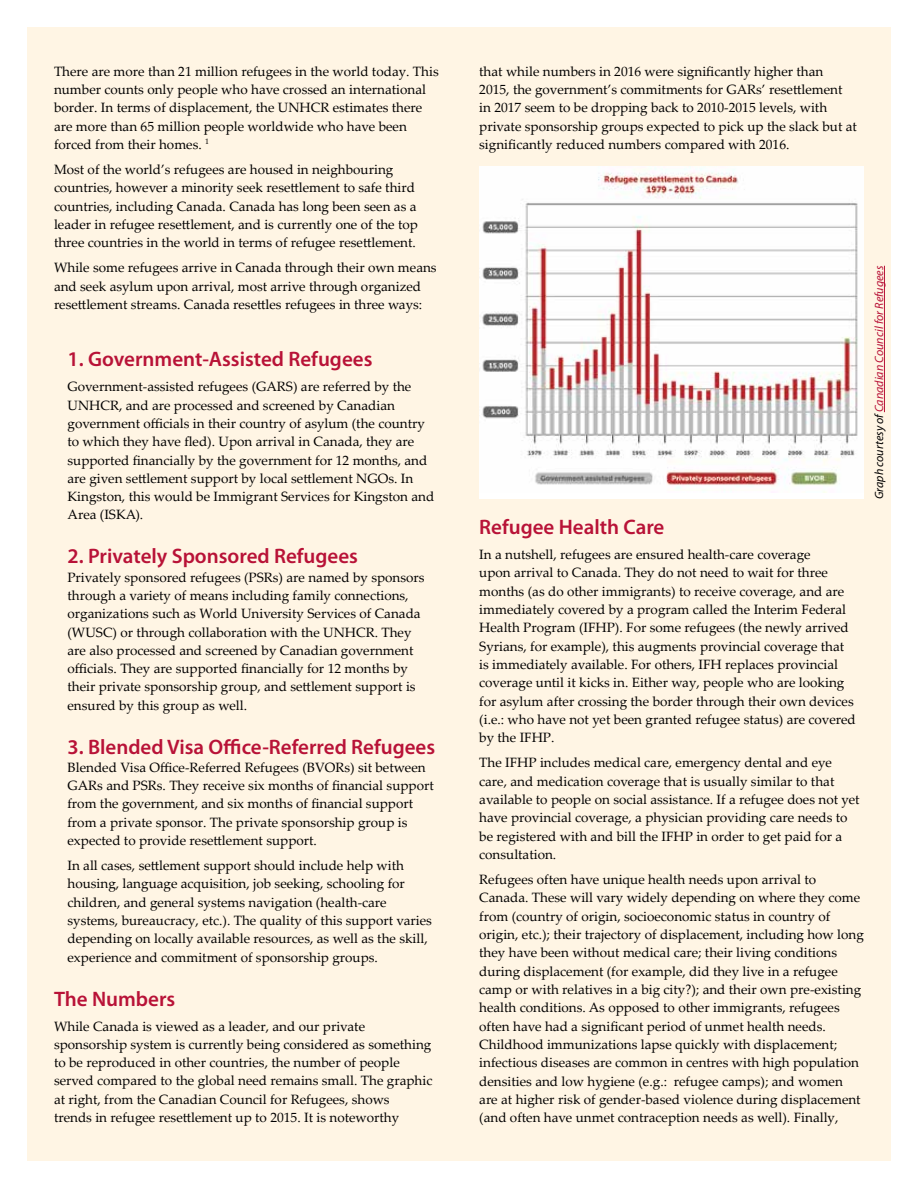
<style>
.page{position:relative;width:918px;height:1188px;background:#fff}
.page>*{position:absolute;margin:0;border:0;box-sizing:border-box;transform-origin:0 0}
.t1{font:600 21px "Myriad Pro";color:#b81237}
.t2{font:13.5px/18.3px "Palatino Linotype";color:#000}
.t3{font:italic 12px "Myriad Pro";color:#b81237}
.s1{color:#000}
</style>
<div class="page">
<div style="left:27px;top:27px;width:864px;height:1134px;background:#fff5e4"></div>
<div style="left:479px;top:166px;width:385px;height:333px;background:#fff"></div>
<img style="left:482px;top:169px;width:376px;height:323px">
<hr style="left:884px;top:266px;width:1px;height:146px;background:#b81237">
<p class="t2" style="left:54px;top:61px;width:386px">There are more than 21 million refugees in the world today. This number counts only people who have crossed an international border. In terms of displacement, the UNHCR estimates there are more than 65 million people worldwide who have been forced from their homes. <sup>1</sup></p>
<p class="t2" style="left:54px;top:160px;width:366px">Most of the world’s refugees are housed in neighbouring countries, however a minority seek resettlement to safe third countries, including Canada. Canada has long been seen as a leader in refugee resettlement, and is currently one of the top three countries in the world in terms of refugee resettlement.</p>
<p class="t2" style="left:54px;top:258px;width:384px">While some refugees arrive in Canada through their own means and seek asylum upon arrival, most arrive through organized resettlement streams. Canada resettles refugees in three ways:</p>
<h1 class="t1" style="left:68px;top:346px;width:306px">1. Government-Assisted Refugees</h1>
<p class="t2" style="left:68px;top:377px;width:368px">Government-assisted refugees (GARS) are referred by the UNHCR, and are processed and screened by Canadian government officials in their country of asylum (the country to which they have fled). Upon arrival in Canada, they are supported financially by the government for 12 months, and are given settlement support by local settlement NGOs. In Kingston, this would be Immigrant Services for Kingston and Area (ISKA).</p>
<h1 class="t1" style="left:68px;top:543px;width:292px">2. Privately Sponsored Refugees</h1>
<p class="t2" style="left:68px;top:567px;width:359px">Privately sponsored refugees (PSRs) are named by sponsors through a variety of means including family connections, organizations such as World University Services of Canada (WUSC) or through collaboration with the UNHCR. They are also processed and screened by Canadian government officials. They are supported financially for 12 months by their private sponsorship group, and settlement support is ensured by this group as well.</p>
<h1 class="t1" style="left:68px;top:733px;width:369px">3. Blended Visa Office-Referred Refugees</h1>
<p class="t2" style="left:68px;top:758px;width:368px">Blended Visa Office-Referred Refugees (BVORs) sit between GARs and PSRs. They receive six months of financial support from the government, and six months of financial support from a private sponsor. The private sponsorship group is expected to provide resettlement support.</p>
<p class="t2" style="left:68px;top:856px;width:366px">In all cases, settlement support should include help with housing, language acquisition, job seeking, schooling for children, and general systems navigation (health-care systems, bureaucracy, etc.). The quality of this support varies depending on locally available resources, as well as the skill, experience and commitment of sponsorship groups.</p>
<h1 class="t1" style="left:54px;top:985px;width:123px">The Numbers</h1>
<p class="t2" style="left:54px;top:1016px;width:380px">While Canada is viewed as a leader, and our private sponsorship system is currently being considered as something to be reproduced in other countries, the number of people served compared to the global need remains small. The graphic at right, from the Canadian Council for Refugees, shows<br>trends in refugee resettlement up to 2015. It is noteworthy</p>
<p class="t2" style="left:479px;top:61px;width:379px">that while numbers in 2016 were significantly higher than 2015, the government’s commitments for GARs’ resettlement in 2017 seem to be dropping back to 2010-2015 levels, with private sponsorship groups expected to pick up the slack but at significantly reduced numbers compared with 2016.</p>
<h1 class="t1" style="left:479px;top:514px;width:187px">Refugee Health Care</h1>
<p class="t2" style="left:479px;top:545px;width:378px">In a nutshell, refugees are ensured health-care coverage<br>upon arrival to Canada. They do not need to wait for three months (as do other immigrants) to receive coverage, and are immediately covered by a program called the Interim Federal Health Program (IFHP). For some refugees (the newly arrived Syrians, for example), this augments provincial coverage that is immediately available. For others, IFH replaces provincial coverage until it kicks in. Either way, people who are looking for asylum after crossing the border through their own devices (i.e.: who have not yet been granted refugee status) are covered by the IFHP.</p>
<p class="t2" style="left:479px;top:753px;width:382px">The IFHP includes medical care, emergency dental and eye care, and medication coverage that is usually similar to that available to people on social assistance. If a refugee does not yet have provincial coverage, a physician providing care needs to be registered with and bill the IFHP in order to get paid for a consultation.</p>
<p class="t2" style="left:479px;top:870px;width:386px">Refugees often have unique health needs upon arrival to Canada. These will vary widely depending on where they come from (country of origin, socioeconomic status in country of origin, etc.); their trajectory of displacement, including how long they have been without medical care; their living conditions during displacement (for example, did they live in a refugee camp or with relatives in a big city?); and their own pre-existing health conditions. As opposed to other immigrants, refugees often have had a significant period of unmet health needs.<br>Childhood immunizations lapse quickly with displacement; infectious diseases are common in centres with high population densities and low hygiene (e.g.: refugee camps); and women are at higher risk of gender-based violence during displacement (and often have unmet contraception needs as well). Finally,</p>
<p class="t3" style="left:872px;top:499px;width:235px;rotate:-90deg"><span class="s1">Graph courtesy of</span> Canadian Council for Refugees</p>
</div>
